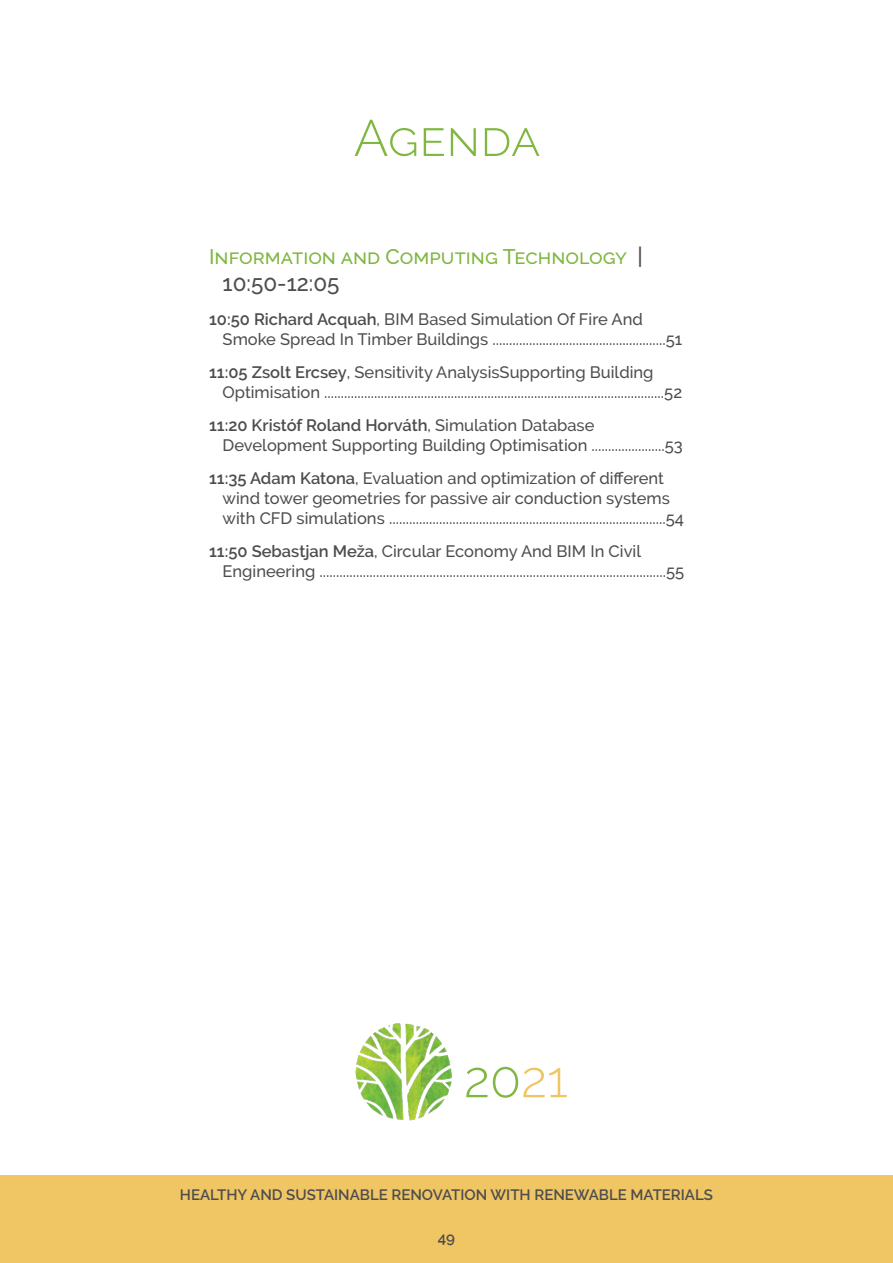
<style>
.page{position:relative;width:893px;height:1263px;background:#fff}
.page>*{position:absolute;margin:0;border:0;box-sizing:border-box;transform-origin:0 0}
.t1{font:300 51px "Raleway";color:#7fb740}
.t2{font:500 22.5px "Raleway";color:#4d4d4d}
.t3{font:500 21px "Raleway";color:#7fb740}
.t4{font:500 16.5px/19.8px "Raleway";color:#4d4d4d}
.t5{font:600 15px "Raleway";color:#4d4d4d}
.s1{font-size:22.5px;color:#4d4d4d}
.s2{font-weight:600}
.s3{color:#f0c564}
</style>
<div class="page">
<div style="left:0;top:1176px;width:893px;height:87px;background:#f0c564"></div>
<img style="left:355px;top:1023px;width:97px;height:98px">
<h1 class="t1" style="left:354px;top:108px;width:188px">Agenda</h1>
<p class="t3" style="left:209px;top:245px;width:435px">Information and Computing Technology <span class="s1">|</span></p>
<h2 class="t2" style="left:223px;top:270px;width:118px">10:50-12:05</h2>
<p class="t4" style="left:223px;top:309px;width:461px;text-indent:-14px"><span class="s2">10:50 Richard Acquah</span>, BIM Based Simulation Of Fire And<br>Smoke Spread In Timber Buildings ....................................................51</p>
<p class="t4" style="left:223px;top:362px;width:461px;text-indent:-14px"><span class="s2">11:05 Zsolt Ercsey</span>, Sensitivity AnalysisSupporting Building<br>Optimisation ......................................................................................................52</p>
<p class="t4" style="left:223px;top:415px;width:462px;text-indent:-14px"><span class="s2">11:20 Kristóf Roland Horváth</span>, Simulation Database<br>Development Supporting Building Optimisation ......................53</p>
<p class="t4" style="left:223px;top:468px;width:463px;text-indent:-14px"><span class="s2">11:35 Adam Katona</span>, Evaluation and optimization of different wind tower geometries for passive air conduction systems with CFD simulations ...................................................................................54</p>
<p class="t4" style="left:223px;top:541px;width:463px;text-indent:-14px"><span class="s2">11:50 Sebastjan Meža</span>, Circular Economy And BIM In Civil<br>Engineering ........................................................................................................55</p>
<h1 class="t1" style="left:464px;top:1049px;width:105px">20<span class="s3">21</span></h1>
<p class="t5" style="left:180px;top:1186px;width:535px">HEALTHY AND SUSTAINABLE RENOVATION WITH RENEWABLE MATERIALS</p>
<p class="t5" style="left:438px;top:1229px;width:19px">49</p>
</div>
